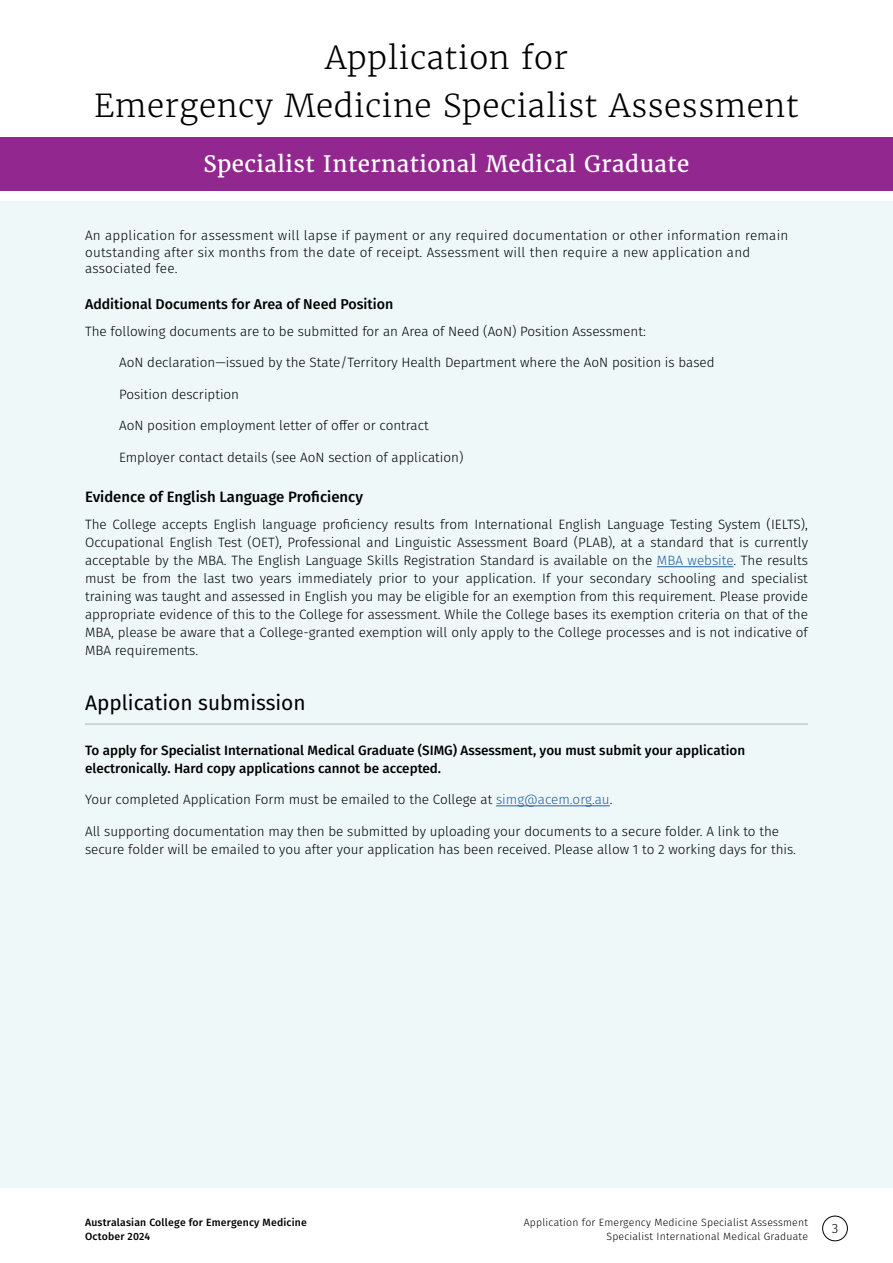
<style>
.page{position:relative;width:893px;height:1263px;background:#fff}
.page>*{position:absolute;margin:0;border:0;box-sizing:border-box;transform-origin:0 0}
.t1{font:300 31.5px/48px "Merriweather";letter-spacing:.02em;color:#000;text-align:center}
.t2{font:22.5px "Merriweather";letter-spacing:.02em;color:#fff}
.t3{font:21px "Fira Sans";color:#000}
.t4{font:500 15px "Fira Sans";color:#000}
.t5{font:500 14.25px "Fira Sans";color:#000}
.t6{font:300 13.5px/18px "Fira Sans";color:#000;text-align:justify}
.t7{font:300 13.5px/16.2px "Fira Sans";letter-spacing:.02em;color:#000}
.t8{font:500 13.5px/18px "Fira Sans";color:#000}
.t9{font:300 10.5px/13.5px "Fira Sans";letter-spacing:.02em;color:#000;text-align:right}
.t10{font:500 10.5px/13.5px "Fira Sans";letter-spacing:.02em;color:#000}
.s1{color:#215e9e}
</style>
<div class="page">
<div style="left:822px;top:1216px;width:26px;height:25px;border:1px solid #000;border-radius:50%"></div>
<div style="left:0;top:137px;width:893px;height:54px;background:#922790"></div>
<div style="left:0;top:201px;width:893px;height:987px;background:#eef8f9"></div>
<hr style="left:657px;top:566px;width:76px;height:1px;background:#215e9e">
<hr style="left:85px;top:723px;width:723px;height:2px;background:#cccecf">
<hr style="left:496px;top:805px;width:114px;height:1px;background:#215e9e">
<h1 class="t1" style="left:94px;top:34px;width:706px">Application for<br>Emergency Medicine Specialist Assessment</h1>
<h2 class="t2" style="left:203px;top:150px;width:487px">Specialist International Medical Graduate</h2>
<p class="t7" style="left:85px;top:228px;width:705px">An application for assessment will lapse if payment or any required documentation or other information remain outstanding after six months from the date of receipt. Assessment will then require a new application and associated fee.</p>
<p class="t5" style="left:85px;top:292px;width:310px">Additional Documents for Area of Need Position</p>
<p class="t6" style="left:85px;top:322px;width:562px">The following documents are to be submitted for an Area of Need (AoN) Position Assessment:</p>
<p class="t6" style="left:119px;top:354px;width:597px">AoN declaration—issued by the State/Territory Health Department where the AoN position is based</p>
<p class="t6" style="left:119px;top:385px;width:122px">Position description</p>
<p class="t6" style="left:119px;top:417px;width:311px">AoN position employment letter of offer or contract</p>
<p class="t6" style="left:119px;top:448px;width:346px">Employer contact details (see AoN section of application)</p>
<p class="t4" style="left:85px;top:485px;width:279px">Evidence of English Language Proficiency</p>
<p class="t6" style="left:85px;top:516px;width:724px">The College accepts English language proficiency results from International English Language Testing System (IELTS), Occupational English Test (OET), Professional and Linguistic Assessment Board (PLAB), at a standard that is currently acceptable by the MBA. The English Language Skills Registration Standard is available on the <span class="s1">MBA website</span>. The results must be from the last two years immediately prior to your application. If your secondary schooling and specialist training was taught and assessed in English you may be eligible for an exemption from this requirement. Please provide appropriate evidence of this to the College for assessment. While the College bases its exemption criteria on that of the MBA, please be aware that a College-granted exemption will only apply to the College processes and is not indicative of MBA requirements.</p>
<h3 class="t3" style="left:85px;top:687px;width:222px">Application submission</h3>
<p class="t8" style="left:85px;top:741px;width:662px">To apply for Specialist International Medical Graduate (SIMG) Assessment, you must submit your application electronically. Hard copy applications cannot be accepted.</p>
<p class="t6" style="left:85px;top:791px;width:529px">Your completed Application Form must be emailed to the College at <span class="s1">simg@acem.org.au</span>.</p>
<p class="t6" style="left:85px;top:822px;width:712px">All supporting documentation may then be submitted by uploading your documents to a secure folder. A link to the secure folder will be emailed to you after your application has been received. Please allow 1 to 2 working days for this.</p>
<p class="t10" style="left:85px;top:1215px;width:223px">Australasian College for Emergency Medicine<br>October 2024</p>
<p class="t9" style="left:524px;top:1215px;width:286px">Application for Emergency Medicine Specialist Assessment<br>Specialist International Medical Graduate</p>
<p class="t6" style="left:832px;top:1219px;width:8px">3</p>
</div>
